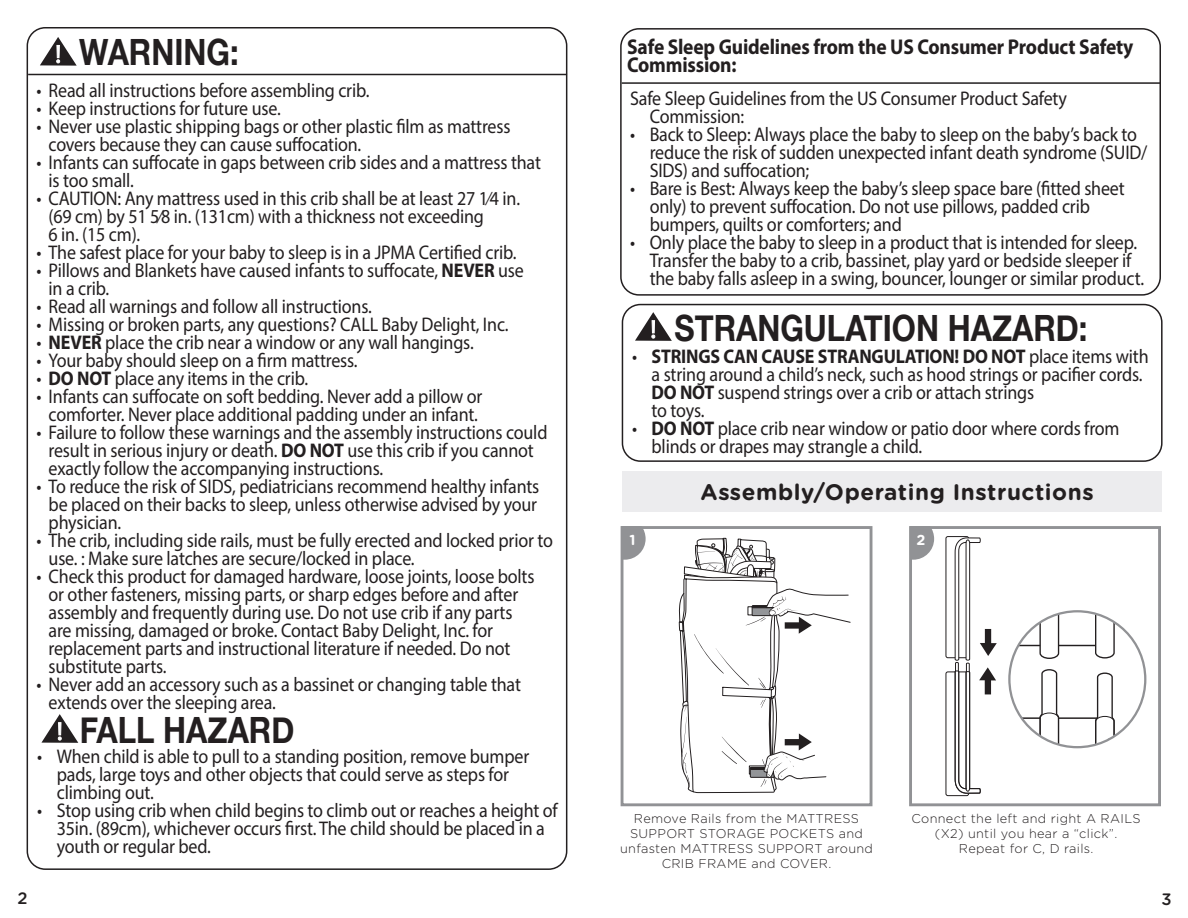
<style>
.page{position:relative;width:1188px;height:918px;background:#fff}
.page>*{position:absolute;margin:0;border:0;box-sizing:border-box;transform-origin:0 0}
.t1{font:700 36.15px "Helvetica Neue";color:#231f20;scale:.86 1}
.t2{font:700 22.5px "Gotham Rounded";letter-spacing:.025em;color:#231f20}
.t3{font:700 21.45px/18px "Myriad Pro";letter-spacing:-.01em;color:#231f20;scale:.91 1}
.t4{font:19.8px/18px "Myriad Pro";letter-spacing:-.01em;color:#231f20;scale:.91 1}
.t5{font:500 16.5px "Gotham Rounded";color:#231f20}
.t6{font:700 14.4px "Gotham Rounded";color:#fff}
.t7{font:300 12.75px/15px "Gotham Rounded";letter-spacing:.025em;color:#231f20;text-align:center}
.s1{font-weight:700}
</style>
<div class="page">
<div style="left:622px;top:471px;width:540px;height:40px;background:#ececee"></div>
<div style="left:909px;top:526px;width:252px;height:280px;border:3px solid #919295"></div>
<svg style="left:910px;top:526px;width:24px;height:34px"></svg>
<div style="left:621px;top:526px;width:251px;height:280px;border:3px solid #919295"></div>
<svg style="left:621px;top:526px;width:25px;height:34px"></svg>
<div style="left:620px;top:28px;width:541px;height:268px;border:2px solid #231f20;border-radius:18px"></div>
<hr style="left:622px;top:82px;width:539px;height:2px;background:#231f20">
<hr style="left:28px;top:74px;width:539px;height:1px;background:#231f20">
<svg style="left:40px;top:37px;width:37px;height:29px"></svg>
<svg style="left:41px;top:714px;width:37px;height:29px"></svg>
<div style="left:622px;top:304px;width:541px;height:158px;border:2px solid #231f20;border-radius:18px"></div>
<svg style="left:635px;top:312px;width:37px;height:29px"></svg>
<svg style="left:679px;top:511px;width:172px;height:282px"></svg>
<svg style="left:1009px;top:668px;width:134px;height:79px"></svg>
<svg style="left:1011px;top:612px;width:132px;height:48px"></svg>
<div style="left:946px;top:672px;width:23px;height:124px;border:1px solid #231f20;border-radius:2px"></div>
<div style="left:946px;top:536px;width:23px;height:122px;border:1px solid #231f20;border-radius:2px"></div>
<svg style="left:955px;top:538px;width:42px;height:256px"></svg>
<h1 class="t1" style="left:79px;top:23px;width:187px">WARNING:</h1>
<p class="t4" style="left:37px;top:81px;width:367px">• Read all instructions before assembling crib.</p>
<p class="t4" style="left:37px;top:99px;width:270px">• Keep instructions for future use.</p>
<p class="t4" style="left:49px;top:117px;width:509px;text-indent:-12px">• Never use plastic shipping bags or other plastic film as mattress covers because they can cause suffocation.</p>
<p class="t4" style="left:49px;top:153px;width:543px;text-indent:-12px">• Infants can suffocate in gaps between crib sides and a mattress that is too small.</p>
<p class="t4" style="left:49px;top:189px;width:520px;text-indent:-12px">• CAUTION: Any mattress used in this crib shall be at least 27 1⁄4 in. (69 cm) by 51 5⁄8 in. (131cm) with a thickness not exceeding<br>6 in. (15 cm).</p>
<p class="t4" style="left:37px;top:243px;width:529px">• The safest place for your baby to sleep is in a JPMA Certified crib.</p>
<p class="t4" style="left:49px;top:261px;width:524px;text-indent:-12px">• Pillows and Blankets have caused infants to suffocate, <span class="s1">NEVER</span> use in a crib.</p>
<p class="t4" style="left:37px;top:297px;width:370px">• Read all warnings and follow all instructions.</p>
<p class="t4" style="left:37px;top:315px;width:520px">• Missing or broken parts, any questions? CALL Baby Delight, Inc.</p>
<p class="t4" style="left:37px;top:333px;width:482px">• <span class="s1">NEVER</span> place the crib near a window or any wall hangings.</p>
<p class="t4" style="left:37px;top:351px;width:354px">• Your baby should sleep on a firm mattress.</p>
<p class="t4" style="left:37px;top:369px;width:300px">• <span class="s1">DO NOT</span> place any items in the crib.</p>
<p class="t4" style="left:37px;top:387px;width:491px;text-align:center">• Infants can suffocate on soft bedding. Never add a pillow or comforter. Never place additional padding under an infant.</p>
<p class="t4" style="left:49px;top:423px;width:550px;text-indent:-12px">• Failure to follow these warnings and the assembly instructions could result in serious injury or death. <span class="s1">DO NOT</span> use this crib if you cannot exactly follow the accompanying instructions.</p>
<p class="t4" style="left:49px;top:477px;width:541px;text-align:justify;text-indent:-12px">• To reduce the risk of SIDS, pediatricians recommend healthy infants be placed on their backs to sleep, unless otherwise advised by your physician.</p>
<p class="t4" style="left:49px;top:531px;width:556px;text-indent:-12px">• The crib, including side rails, must be fully erected and locked prior to use. : Make sure latches are secure/locked in place.</p>
<p class="t4" style="left:49px;top:567px;width:536px;text-indent:-12px">• Check this product for damaged hardware, loose joints, loose bolts or other fasteners, missing parts, or sharp edges before and after assembly and frequently during use. Do not use crib if any parts are missing, damaged or broke. Contact Baby Delight, Inc. for replacement parts and instructional literature if needed. Do not substitute parts.</p>
<p class="t4" style="left:49px;top:675px;width:521px;text-indent:-12px">• Never add an accessory such as a bassinet or changing table that extends over the sleeping area.</p>
<h1 class="t1" style="left:80px;top:701px;width:251px">FALL HAZARD</h1>
<p class="t4" style="left:57px;top:747px;width:521px;text-indent:-19px">• When child is able to pull to a standing position, remove bumper pads, large toys and other objects that could serve as steps for climbing out.</p>
<p class="t4" style="left:57px;top:801px;width:552px;text-indent:-19px">• Stop using crib when child begins to climb out or reaches a height of<br>35in. (89cm), whichever occurs first. The child should be placed in a youth or regular bed.</p>
<p class="t3" style="left:627px;top:37px;width:558px">Safe Sleep Guidelines from the US Consumer Product Safety<br>Commission:</p>
<p class="t4" style="left:650px;top:90px;width:460px;text-indent:-19px">Safe Sleep Guidelines from the US Consumer Product Safety<br>Commission:</p>
<p class="t4" style="left:650px;top:125px;width:549px;text-indent:-19px">• Back to Sleep: Always place the baby to sleep on the baby’s back to reduce the risk of sudden unexpected infant death syndrome (SUID/<br>SIDS) and suffocation;</p>
<p class="t4" style="left:650px;top:179px;width:524px;text-indent:-19px">• Bare is Best: Always keep the baby’s sleep space bare (fitted sheet only) to prevent suffocation. Do not use pillows, padded crib bumpers, quilts or comforters; and</p>
<p class="t4" style="left:650px;top:233px;width:545px;text-indent:-19px">• Only place the baby to sleep in a product that is intended for sleep.<br>Transfer the baby to a crib, bassinet, play yard or bedside sleeper if the baby falls asleep in a swing, bouncer, lounger or similar product.</p>
<h1 class="t1" style="left:675px;top:299px;width:482px">STRANGULATION HAZARD:</h1>
<p class="t4" style="left:652px;top:347px;width:548px;text-indent:-19px">• <span class="s1">STRINGS CAN CAUSE STRANGULATION! DO NOT</span> place items with a string around a child’s neck, such as hood strings or pacifier cords.<br><span class="s1">DO NOT</span> suspend strings over a crib or attach strings<br>to toys.</p>
<p class="t4" style="left:652px;top:419px;width:516px;text-indent:-19px">• <span class="s1">DO NOT</span> place crib near window or patio door where cords from blinds or drapes may strangle a child.</p>
<p class="t2" style="left:701px;top:476px;width:395px">Assembly/Operating Instructions</p>
<p class="t6" style="left:629px;top:529px;width:8px">1</p>
<p class="t6" style="left:917px;top:529px;width:10px">2</p>
<p class="t7" style="left:620px;top:811px;width:254px">Remove Rails from the MATTRESS<br>SUPPORT STORAGE POCKETS and unfasten MATTRESS SUPPORT around<br>CRIB FRAME and COVER.</p>
<p class="t7" style="left:912px;top:811px;width:231px">Connect the left and right A RAILS (X2) until you hear a “click”.<br>Repeat for C, D rails.</p>
<p class="t5" style="left:17px;top:887px;width:12px">2</p>
<p class="t5" style="left:1162px;top:887px;width:12px">3</p>
</div>
